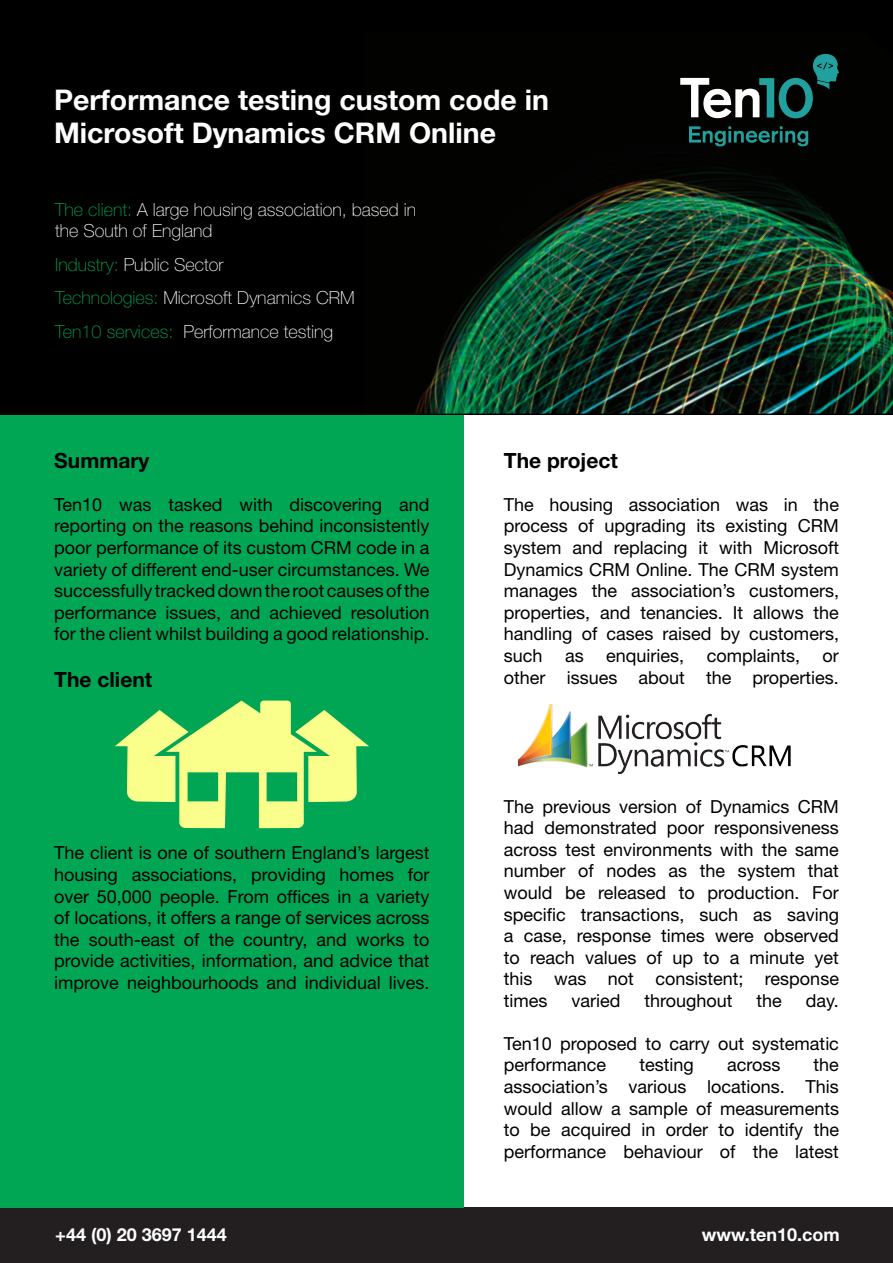
<style>
.page{position:relative;width:893px;height:1263px;background:#fff}
.page>*{position:absolute;margin:0;border:0;box-sizing:border-box;transform-origin:0 0}
.Heading{font:700 28.5px/33px "Helvetica Neue LT Std";color:#fff}
.Standard_Paragraph{font:700 21px "Helvetica Neue LT Std";color:#000001}
.Standard_Paragraph-2{font:18px/21.6px "Helvetica Neue LT Std";color:#000001;text-align:justify}
.t1{font:100 18px/21px "Helvetica Neue LT Std";color:#fff}
.t2{font:700 18px "Helvetica Neue LT Std";color:#fff}
.s1{color:#00a654}
</style>
<div class="page">
<div style="left:0;top:1208px;width:893px;height:55px;background:#231f20"></div>
<div style="left:0;top:415px;width:463px;height:792px;background:#00a654"></div>
<div style="left:0;top:0;width:893px;height:415px;background:#000"></div>
<img style="left:415px;top:118px;width:478px;height:296px">
<img style="left:519px;top:705px;width:272px;height:70px">
<svg style="left:115px;top:701px;width:254px;height:127px"></svg>
<svg style="left:689px;top:126px;width:119px;height:20px"></svg>
<svg style="left:680px;top:54px;width:159px;height:64px"></svg>
<p class="Heading" style="left:54px;top:82px;width:496px">Performance testing custom code in<br>Microsoft Dynamics CRM Online</p>
<p class="t1" style="left:55px;top:199px;width:362px"><span class="s1">The client:</span> A large housing association, based in the South of England</p>
<p class="t1" style="left:55px;top:254px;width:170px"><span class="s1">Industry:</span> Public Sector</p>
<p class="t1" style="left:55px;top:287px;width:301px"><span class="s1">Technologies:</span> Microsoft Dynamics CRM</p>
<p class="t1" style="left:55px;top:321px;width:279px"><span class="s1">Ten10 services:</span> Performance testing</p>
<p class="Standard_Paragraph" style="left:54px;top:447px;width:97px">Summary</p>
<p class="Standard_Paragraph-2" style="left:54px;top:493px;width:377px">Ten10 was tasked with discovering and reporting on the reasons behind inconsistently poor performance of its custom CRM code in a variety of different end-user circumstances. We successfully tracked down the root causes of the performance issues, and achieved resolution for the client whilst building a good relationship.</p>
<p class="Standard_Paragraph" style="left:54px;top:666px;width:99px">The client</p>
<p class="Standard_Paragraph-2" style="left:54px;top:842px;width:377px">The client is one of southern England’s largest housing associations, providing homes for over 50,000 people. From offices in a variety of locations, it offers a range of services across the south-east of the country, and works to provide activities, information, and advice that improve neighbourhoods and individual lives.</p>
<p class="Standard_Paragraph" style="left:504px;top:447px;width:115px">The project</p>
<p class="Standard_Paragraph-2" style="left:504px;top:493px;width:337px">The housing association was in the process of upgrading its existing CRM system and replacing it with Microsoft Dynamics CRM Online. The CRM system manages the association’s customers, properties, and tenancies. It allows the handling of cases raised by customers, such</p>
<p class="Standard_Paragraph-2" style="left:565px;top:644px;width:20px">as</p>
<p class="Standard_Paragraph-2" style="left:606px;top:644px;width:80px">enquiries,</p>
<p class="Standard_Paragraph-2" style="left:707px;top:644px;width:95px">complaints,</p>
<p class="Standard_Paragraph-2" style="left:504px;top:644px;width:337px;text-align:right">or<br>other issues about the properties.</p>
<p class="Standard_Paragraph-2" style="left:504px;top:795px;width:337px">The previous version of Dynamics CRM had demonstrated poor responsiveness across test environments with the same number of nodes as the system that would be released to production. For specific transactions, such as saving a case, response times were observed to reach values of up to a minute yet this was not consistent; response times</p>
<p class="Standard_Paragraph-2" style="left:572px;top:989px;width:50px">varied</p>
<p class="Standard_Paragraph-2" style="left:645px;top:989px;width:90px">throughout</p>
<p class="Standard_Paragraph-2" style="left:757px;top:989px;width:27px">the</p>
<p class="Standard_Paragraph-2" style="left:806px;top:989px;width:35px">day.</p>
<p class="Standard_Paragraph-2" style="left:504px;top:1032px;width:337px">Ten10 proposed to carry out systematic performance</p>
<p class="Standard_Paragraph-2" style="left:504px;top:1054px;width:337px;text-indent:310px">the association’s various locations. This would allow a sample of measurements to be acquired in order to identify the performance behaviour of the latest</p>
<p class="Standard_Paragraph-2" style="left:639px;top:1054px;width:56px">testing</p>
<p class="Standard_Paragraph-2" style="left:727px;top:1054px;width:55px">across</p>
<p class="t2" style="left:55px;top:1223px;width:173px">+44 (0) 20 3697 1444</p>
<p class="t2" style="left:702px;top:1223px;width:139px">www.ten10.com</p>
</div>
